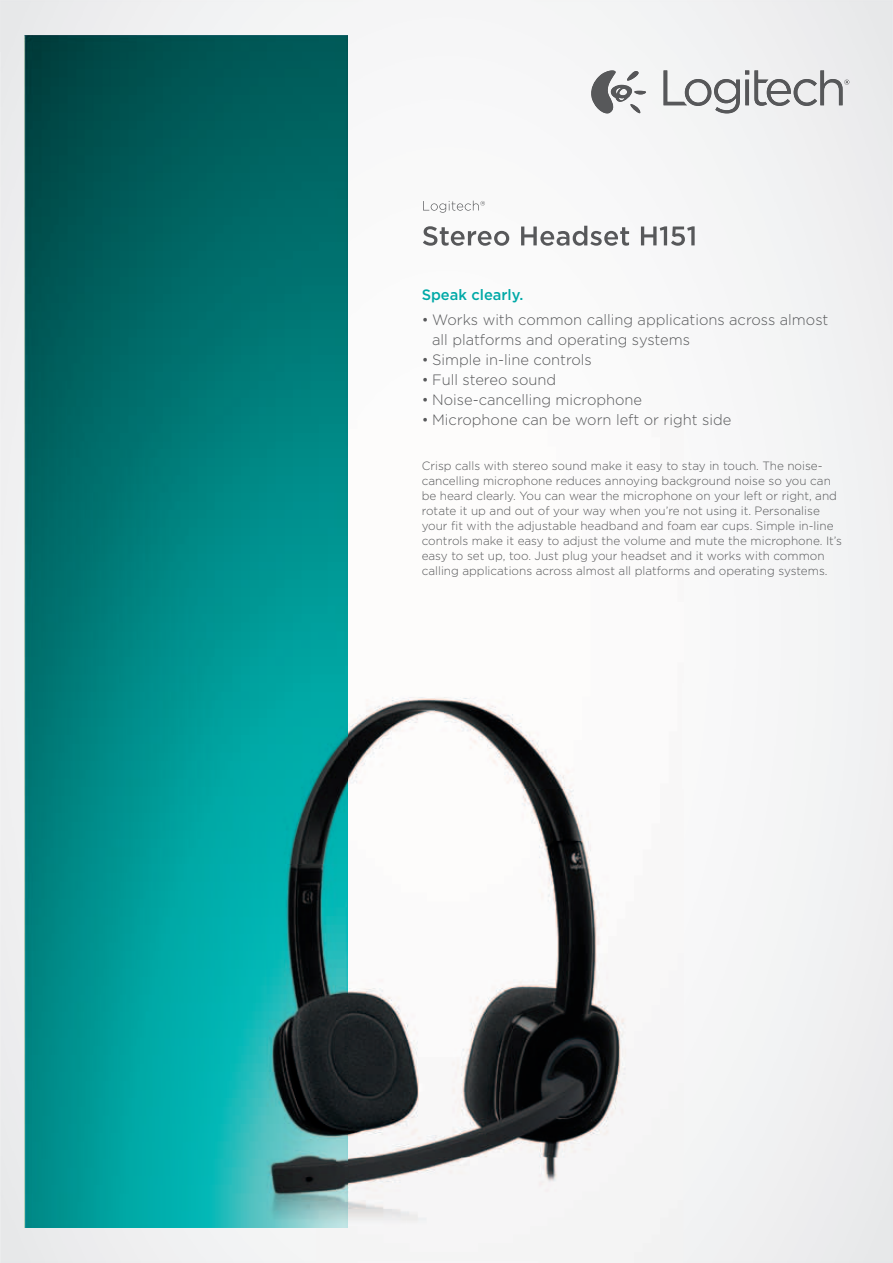
<style>
.page{position:relative;width:893px;height:1263px;background:#fff}
.page>*{position:absolute;margin:0;border:0;box-sizing:border-box;transform-origin:0 0}
.t1{font:300 15px/20px "Gotham";color:#57585a}
.t2{font:500 15px "Gotham";color:#00a9a7}
.t3{font:300 12px/15px "Gotham";color:#57585a}
</style>
<div class="page">
<img style="left:0;top:0;width:893px;height:52px">
<div style="left:0;top:52px;width:52px;height:1211px;background:#eeeeef"></div>
<img style="left:347px;top:52px;width:336px;height:1105px">
<img style="left:315px;top:1157px;width:368px;height:106px">
<img style="left:25px;top:35px;width:322px;height:1193px">
<img style="left:423px;top:201px;width:62px;height:12px">
<img style="left:423px;top:226px;width:272px;height:20px">
<svg style="left:663px;top:70px;width:186px;height:43px"></svg>
<svg style="left:590px;top:70px;width:57px;height:44px"></svg>
<img style="left:611px;top:85px;width:21px;height:17px">
<p class="t2" style="left:422px;top:285px;width:103px">Speak clearly.</p>
<p class="t1" style="left:432px;top:310px;width:398px;text-indent:-10px">• Works with common calling applications across almost all platforms and operating systems</p>
<p class="t1" style="left:422px;top:349px;width:172px">• Simple in-line controls</p>
<p class="t1" style="left:422px;top:369px;width:136px">• Full stereo sound</p>
<p class="t1" style="left:422px;top:389px;width:222px">• Noise-cancelling microphone</p>
<p class="t1" style="left:422px;top:409px;width:311px">• Microphone can be worn left or right side</p>
<p class="t3" style="left:422px;top:458px;width:422px">Crisp calls with stereo sound make it easy to stay in touch. The noise&shy;cancelling microphone reduces annoying background noise so you can be heard clearly. You can wear the microphone on your left or right, and rotate it up and out of your way when you’re not using it. Personalise your fit with the adjustable headband and foam ear cups. Simple in-line controls make it easy to adjust the volume and mute the microphone. It’s easy to set up, too. Just plug your headset and it works with common calling applications across almost all platforms and operating systems.</p>
</div>
